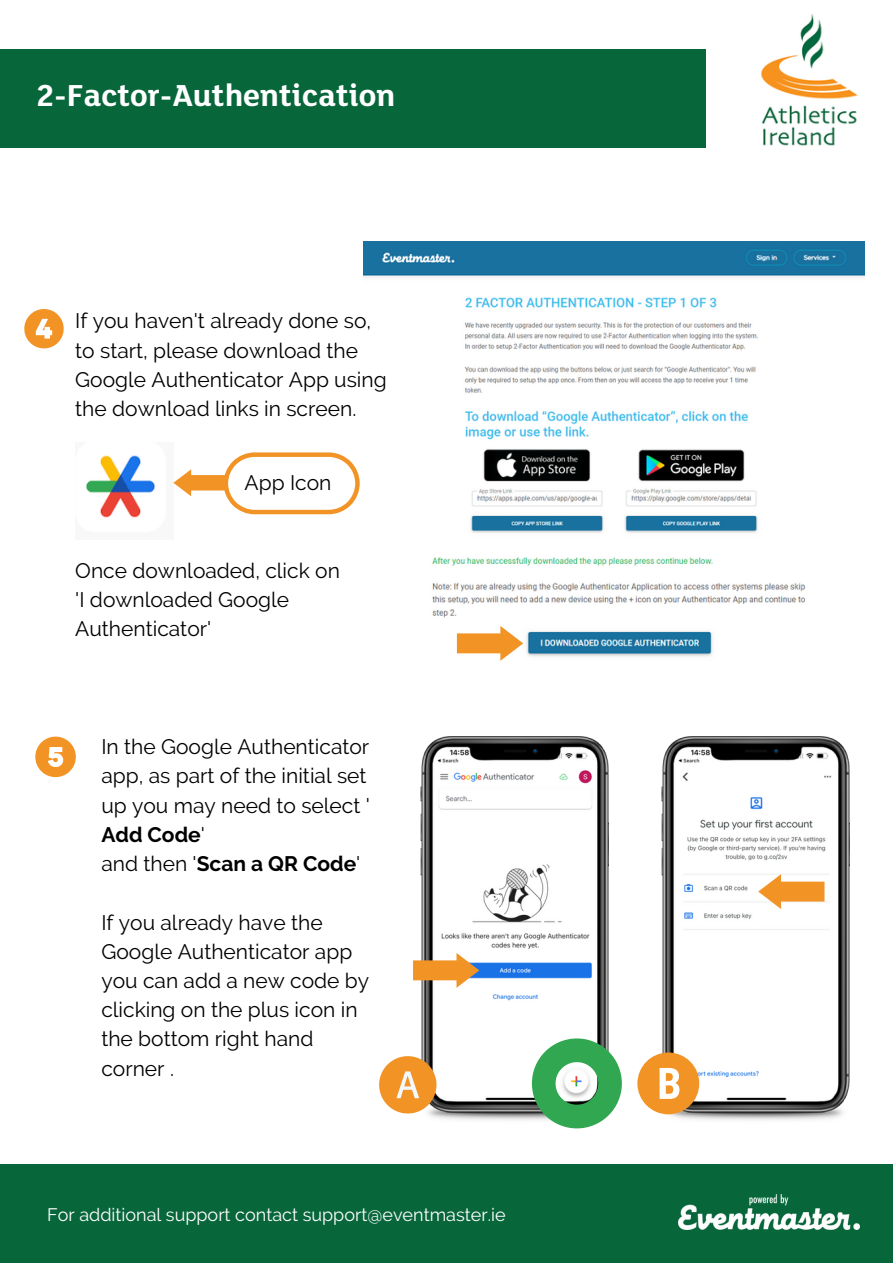
<style>
.page{position:relative;width:893px;height:1264px;background:#fff}
.page>*{position:absolute;margin:0;border:0;box-sizing:border-box;transform-origin:0 0}
.t1{font:700 33px "FS Lola";color:#fff}
.t2{font:21px/29.2px "Raleway";color:#000}
.t3{font:700 21px "Raleway";color:#000}
.t4{font:18px "Raleway";color:#fff}
.s1{font-weight:400}
</style>
<div class="page">
<div style="left:0;top:1164px;width:892px;height:98px;background:#08663b"></div>
<img style="left:678px;top:1194px;width:181px;height:35px">
<div style="left:0;top:49px;width:705px;height:98px;background:#08663b"></div>
<img style="left:364px;top:242px;width:500px;height:291px">
<img style="left:432px;top:557px;width:374px;height:104px">
<svg style="left:457px;top:626px;width:66px;height:34px"></svg>
<svg style="left:24px;top:309px;width:40px;height:39px"></svg>
<img style="left:86px;top:455px;width:69px;height:63px">
<svg style="left:173px;top:452px;width:186px;height:62px"></svg>
<svg style="left:35px;top:736px;width:41px;height:41px"></svg>
<img style="left:420px;top:736px;width:188px;height:384px">
<img style="left:661px;top:736px;width:188px;height:384px">
<svg style="left:413px;top:952px;width:66px;height:35px"></svg>
<svg style="left:758px;top:874px;width:66px;height:35px"></svg>
<svg style="left:379px;top:1056px;width:57px;height:57px"></svg>
<svg style="left:637px;top:1052px;width:62px;height:62px"></svg>
<svg style="left:532px;top:1038px;width:89px;height:90px"></svg>
<img style="left:761px;top:14px;width:97px;height:132px">
<p class="t1" style="left:36px;top:81px;width:361px">2-Factor-Authentication</p>
<p class="t1" style="left:21px;top:84px;width:300px">How to Set Up Stripe</p>
<p class="t2" style="left:75px;top:306px;width:313px">If you haven't already done so, to start, please download the<br>Google Authenticator App using the download links in screen.</p>
<p class="t2" style="left:244px;top:468px;width:88px">App Icon</p>
<p class="t2" style="left:75px;top:555px;width:266px">Once downloaded, click on</p>
<p class="t2" style="left:75px;top:585px;width:215px">'I downloaded Google<br>Authenticator'</p>
<p class="t2" style="left:101px;top:732px;width:270px">In the Google Authenticator app, as part of the initial set up you may need to select '</p>
<p class="t3" style="left:101px;top:822px;width:105px">Add Code<span class="s1">'</span></p>
<p class="t3" style="left:101px;top:851px;width:260px"><span class="s1">and then '</span>Scan a QR Code<span class="s1">'</span></p>
<p class="t2" style="left:101px;top:907px;width:269px">If you already have the<br>Google Authenticator app you can add a new code by clicking on the plus icon in the bottom right hand corner .</p>
<p class="t4" style="left:47px;top:1204px;width:460px">For additional support contact support@eventmaster.ie</p>
</div>
